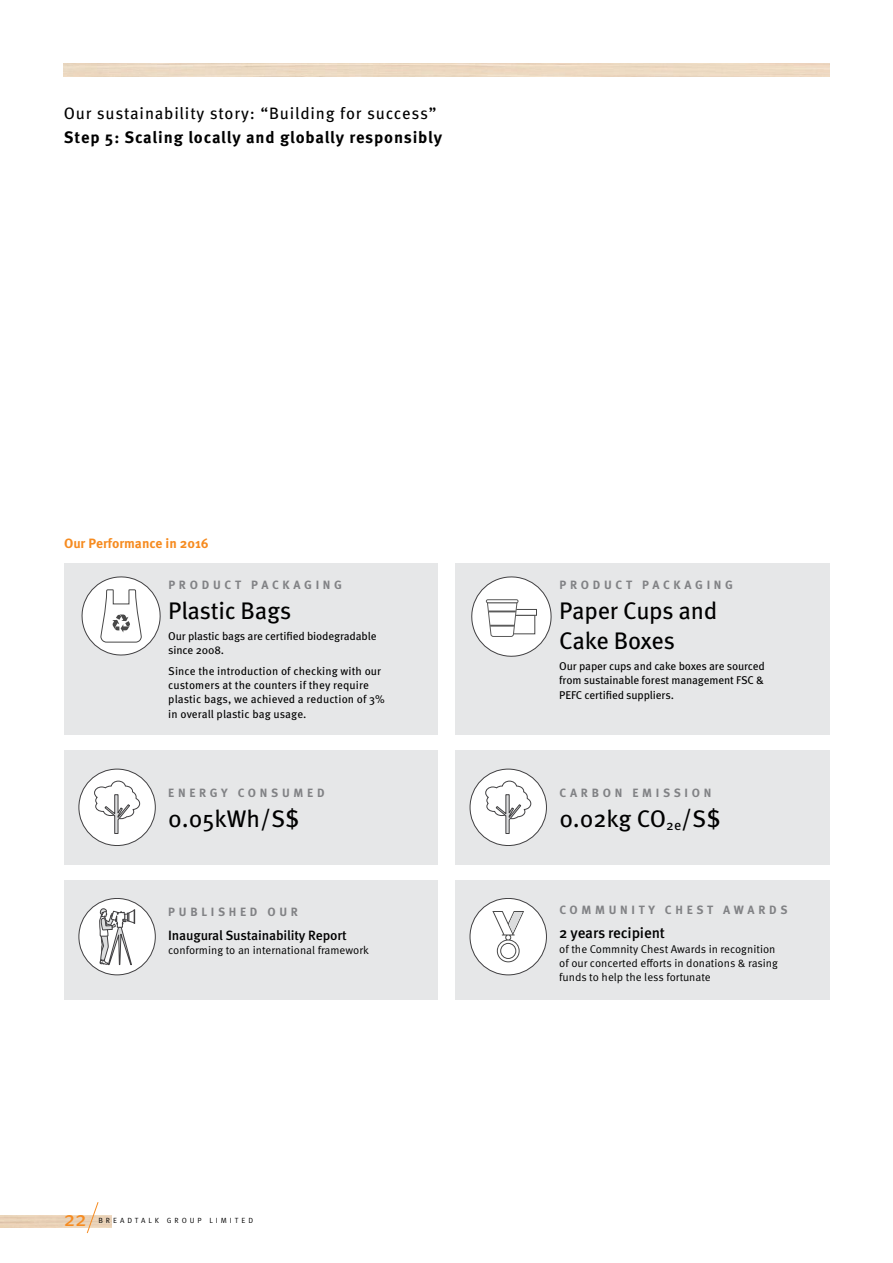
<style>
.page{position:relative;width:893px;height:1263px;background:#fff}
.page>*{position:absolute;margin:0;border:0;box-sizing:border-box;transform-origin:0 0}
.t1{font:24px/30px "Meta OT";letter-spacing:-.01em;color:#000}
.t2{font:21px "Meta OT";color:#f68b20}
.t3{font:16.5px "Meta OT";letter-spacing:.045em;color:#000}
.t4{font:700 16.5px "Meta OT";letter-spacing:.05em;color:#000}
.t5{font:500 15px "Meta OT";letter-spacing:-.015em;color:#000}
.t6{font:500 13.5px "Meta OT";letter-spacing:-.01em;color:#000}
.t7{font:700 13.5px "Meta OT";color:#f68b20}
.t8{font:700 12px "Meta OT";letter-spacing:.31em;color:#818285}
.t9{font:11.25px/14.2px "Meta OT";color:#000}
.t10{font:11.25px/14.2px "Meta OT Norm";color:#000}
.t11{font:7.5px "Meta OT Norm";letter-spacing:.4em;color:#000}
</style>
<div class="page">
<svg style="left:86px;top:1202px;width:13px;height:32px"></svg>
<div style="left:64px;top:750px;width:374px;height:115px;background:#e6e7e8"></div>
<div style="left:64px;top:880px;width:374px;height:119px;background:#e6e7e8"></div>
<div style="left:455px;top:750px;width:374px;height:115px;background:#e6e7e8"></div>
<div style="left:455px;top:880px;width:374px;height:119px;background:#e6e7e8"></div>
<div style="left:79px;top:769px;width:76px;height:76px;background:#fff;border-radius:50%"></div>
<div style="left:79px;top:769px;width:77px;height:77px;border:1px solid #414042;border-radius:50%"></div>
<svg style="left:94px;top:780px;width:47px;height:54px"></svg>
<div style="left:470px;top:769px;width:76px;height:76px;background:#fff;border-radius:50%"></div>
<div style="left:470px;top:769px;width:77px;height:77px;border:1px solid #414042;border-radius:50%"></div>
<svg style="left:485px;top:780px;width:47px;height:54px"></svg>
<div style="left:79px;top:898px;width:76px;height:77px;background:#fff;border-radius:50%"></div>
<div style="left:79px;top:898px;width:77px;height:77px;border:1px solid #414042;border-radius:50%"></div>
<svg style="left:99px;top:908px;width:36px;height:57px"></svg>
<div style="left:470px;top:898px;width:76px;height:77px;background:#fff;border-radius:50%"></div>
<div style="left:470px;top:898px;width:77px;height:77px;border:1px solid #414042;border-radius:50%"></div>
<svg style="left:492px;top:911px;width:32px;height:51px"></svg>
<div style="left:64px;top:563px;width:374px;height:172px;background:#e6e7e8"></div>
<div style="left:455px;top:563px;width:374px;height:172px;background:#e6e7e8"></div>
<svg style="left:81px;top:576px;width:80px;height:80px"></svg>
<svg style="left:471px;top:576px;width:81px;height:81px"></svg>
<div style="left:486px;top:599px;width:32px;height:4px;border:1px solid #5a5a5a;border-radius:2px"></div>
<hr style="left:490px;top:625px;width:24px;height:2px;background:#5a5a5a">
<hr style="left:488px;top:610px;width:28px;height:2px;background:#5a5a5a">
<h3 class="t3" style="left:64px;top:104px;width:374px">Our sustainability story: “Building for success”</h3>
<h3 class="t4" style="left:64px;top:127px;width:380px">Step 5: Scaling locally and globally responsibly</h3>
<p class="t7" style="left:64px;top:535px;width:146px">Our Performance in 2016</p>
<p class="t8" style="left:168px;top:578px;width:175px">PRODUCT PACKAGING</p>
<h1 class="t1" style="left:168px;top:597px;width:125px">Plastic Bags</h1>
<p class="t9" style="left:168px;top:629px;width:210px">Our plastic bags are certified biodegradable since 2008.</p>
<p class="t9" style="left:168px;top:664px;width:218px">Since the introduction of checking with our customers at the counters if they require plastic bags, we achieved a reduction of 3% in overall plastic bag usage.</p>
<p class="t8" style="left:168px;top:785px;width:158px">ENERGY CONSUMED</p>
<h1 class="t1" style="left:168px;top:804px;width:133px">0.05kWh/S$</h1>
<p class="t8" style="left:168px;top:904px;width:131px">PUBLISHED OUR</p>
<p class="t6" style="left:168px;top:927px;width:180px">Inaugural Sustainability Report</p>
<p class="t10" style="left:168px;top:943px;width:202px">conforming to an international framework</p>
<h2 class="t2" style="left:64px;top:1206px;width:25px">22</h2>
<p class="t11" style="left:98px;top:1216px;width:156px">BREADTALK GROUP LIMITED</p>
<p class="t8" style="left:559px;top:578px;width:175px">PRODUCT PACKAGING</p>
<h1 class="t1" style="left:559px;top:597px;width:160px">Paper Cups and<br>Cake Boxes</h1>
<p class="t9" style="left:559px;top:659px;width:207px;text-align:justify">Our paper cups and cake boxes are sourced from sustainable forest management FSC &amp; PEFC certified suppliers.</p>
<p class="t8" style="left:559px;top:785px;width:153px">CARBON EMISSION</p>
<h1 class="t1" style="left:559px;top:804px;width:163px">0.02kg CO<sub>2e</sub>/S$</h1>
<p class="t8" style="left:559px;top:903px;width:230px">COMMUNITY CHEST AWARDS</p>
<h3 class="t5" style="left:559px;top:924px;width:107px">2 years recipient</h3>
<p class="t10" style="left:559px;top:942px;width:220px">of the Commnity Chest Awards in recognition of our concerted efforts in donations &amp; rasing funds to help the less fortunate</p>
</div>
